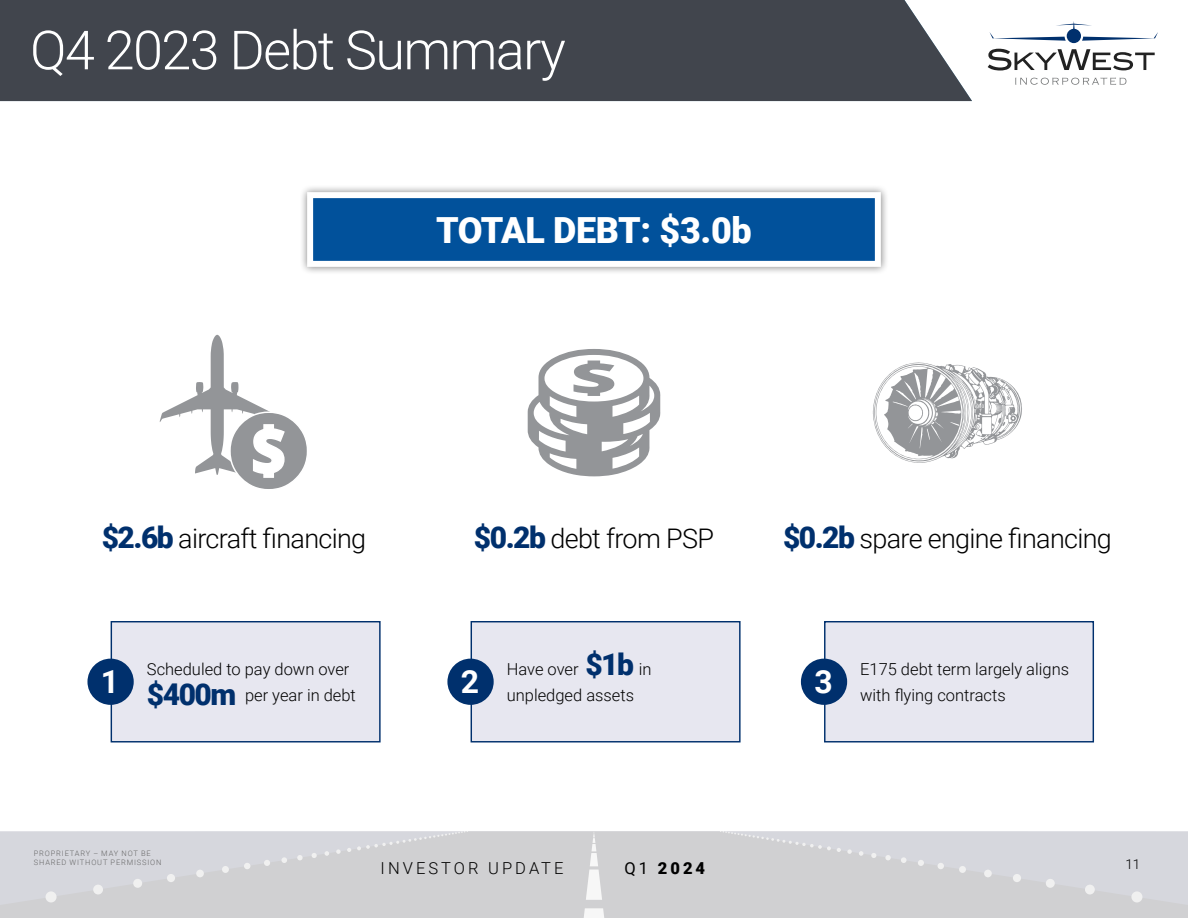
<style>
.page{position:relative;width:1188px;height:918px;background:#fff}
.page>*{position:absolute;margin:0;border:0;box-sizing:border-box;transform-origin:0 0}
.t1{font:300 54px "Roboto";letter-spacing:-.03em;color:#fff}
.t2{font:900 36px "Roboto";letter-spacing:-.015em;color:#fff}
.t3{font:700 31.95px "Roboto";color:#fff}
.t4{font:900 30px "Roboto";letter-spacing:-.05em;color:#00306d}
.t5{font:300 27px "Roboto";letter-spacing:-.025em;color:#000}
.t6{font:300 16.5px "Roboto";color:#000}
.t7{font:300 16.5px "Roboto";letter-spacing:.185em;color:#000}
.t8{font:900 16.5px "Roboto";color:#000}
.t9{font:16.5px "Roboto";color:#000}
.t10{font:300 13.5px "Roboto";color:#000}
.t11{font:300 7.5px/9px "Roboto";letter-spacing:.11em;color:#666}
.s1{font-weight:900;font-size:30px;color:#00306d}
</style>
<div class="page">
<div style="left:824px;top:621px;width:270px;height:121px;background:#e7e7f0;border:1px solid #00306d"></div>
<div style="left:801px;top:659px;width:46px;height:46px;background:#00306d;border-radius:50%"></div>
<div style="left:299px;top:184px;width:590px;height:91px;background:#000;opacity:.5"></div>
<div style="left:307px;top:192px;width:574px;height:75px;background:#01519b;border:6px solid #fff"></div>
<svg style="left:0;top:832px;width:1188px;height:86px;background:#d1d2d5"></svg>
<svg style="left:581px;top:908px;width:26px;height:10px"></svg>
<svg style="left:586px;top:832px;width:16px;height:68px"></svg>
<div style="left:46px;top:891px;width:11px;height:11px;background:#f0f0f0;border-radius:50%"></div>
<div style="left:93px;top:885px;width:10px;height:9px;background:#f0f0f0;border-radius:50%"></div>
<div style="left:133px;top:879px;width:9px;height:9px;background:#f0f0f0;border-radius:50%"></div>
<div style="left:167px;top:874px;width:8px;height:8px;background:#f0f0f0;border-radius:50%"></div>
<div style="left:196px;top:870px;width:8px;height:7px;background:#f0f0f0;border-radius:50%"></div>
<div style="left:222px;top:866px;width:7px;height:7px;background:#f0f0f0;border-radius:50%"></div>
<svg style="left:244px;top:863px;width:6px;height:6px"></svg>
<svg style="left:264px;top:860px;width:6px;height:6px"></svg>
<svg style="left:281px;top:857px;width:6px;height:6px"></svg>
<svg style="left:297px;top:855px;width:6px;height:5px"></svg>
<svg style="left:312px;top:853px;width:5px;height:5px"></svg>
<svg style="left:325px;top:851px;width:4px;height:5px"></svg>
<svg style="left:336px;top:849px;width:5px;height:5px"></svg>
<svg style="left:347px;top:848px;width:4px;height:4px"></svg>
<svg style="left:357px;top:832px;width:111px;height:18px;background:#d4d4d8"></svg>
<div style="left:1131px;top:891px;width:11px;height:11px;background:#f0f0f0;border-radius:50%"></div>
<div style="left:1085px;top:885px;width:10px;height:9px;background:#f0f0f0;border-radius:50%"></div>
<div style="left:1046px;top:879px;width:9px;height:9px;background:#f0f0f0;border-radius:50%"></div>
<div style="left:1013px;top:874px;width:8px;height:8px;background:#f0f0f0;border-radius:50%"></div>
<div style="left:984px;top:870px;width:8px;height:7px;background:#f0f0f0;border-radius:50%"></div>
<div style="left:959px;top:866px;width:7px;height:7px;background:#f0f0f0;border-radius:50%"></div>
<svg style="left:938px;top:863px;width:6px;height:6px"></svg>
<svg style="left:918px;top:860px;width:6px;height:6px"></svg>
<svg style="left:901px;top:857px;width:6px;height:6px"></svg>
<svg style="left:885px;top:855px;width:6px;height:5px"></svg>
<svg style="left:871px;top:853px;width:5px;height:5px"></svg>
<svg style="left:859px;top:851px;width:4px;height:5px"></svg>
<svg style="left:847px;top:849px;width:5px;height:5px"></svg>
<svg style="left:837px;top:848px;width:4px;height:4px"></svg>
<svg style="left:720px;top:832px;width:111px;height:18px;background:#d4d4d8"></svg>
<svg style="left:1015px;top:77px;width:111px;height:8px"></svg>
<svg style="left:988px;top:49px;width:167px;height:22px"></svg>
<svg style="left:990px;top:21px;width:168px;height:22px"></svg>
<div style="left:0;top:0;width:972px;height:101px;background:#41454d"></div>
<div style="left:111px;top:621px;width:270px;height:121px;background:#e7e7f0;border:1px solid #00306d"></div>
<div style="left:87px;top:659px;width:47px;height:46px;background:#00306d;border-radius:50%"></div>
<div style="left:471px;top:621px;width:270px;height:121px;background:#e7e7f0;border:1px solid #00306d"></div>
<div style="left:447px;top:659px;width:47px;height:46px;background:#00306d;border-radius:50%"></div>
<svg style="left:873px;top:363px;width:149px;height:100px"></svg>
<svg style="left:527px;top:349px;width:133px;height:127px"></svg>
<svg style="left:160px;top:335px;width:147px;height:154px"></svg>
<p class="t1" style="left:30px;top:12px;width:537px">Q4 2023 Debt Summary</p>
<p class="t2" style="left:436px;top:205px;width:317px">TOTAL DEBT: $3.0b</p>
<p class="t5" style="left:102px;top:520px;width:266px"><span class="s1">$2.6b</span> aircraft financing</p>
<p class="t5" style="left:474px;top:520px;width:242px"><span class="s1">$0.2b</span> debt from PSP</p>
<p class="t5" style="left:783px;top:520px;width:330px"><span class="s1">$0.2b</span> spare engine financing</p>
<p class="t6" style="left:147px;top:657px;width:204px">Scheduled to pay down over</p>
<p class="t3" style="left:101px;top:659px;width:20px">1</p>
<p class="t4" style="left:147px;top:673px;width:91px">$400m</p>
<p class="t6" style="left:245px;top:684px;width:112px">per year in debt</p>
<p class="t3" style="left:461px;top:659px;width:20px">2</p>
<p class="t4" style="left:585px;top:644px;width:50px">$1b</p>
<p class="t6" style="left:507px;top:657px;width:73px">Have over</p>
<p class="t6" style="left:639px;top:657px;width:14px">in</p>
<p class="t6" style="left:507px;top:684px;width:129px">unpledged assets</p>
<p class="t3" style="left:814px;top:659px;width:20px">3</p>
<p class="t6" style="left:860px;top:657px;width:210px">E175 debt term largely aligns</p>
<p class="t6" style="left:860px;top:684px;width:147px">with flying contracts</p>
<p class="t11" style="left:34px;top:849px;width:129px">PROPRIETARY – MAY NOT BE<br>SHARED WITHOUT PERMISSION</p>
<p class="t9" style="left:625px;top:857px;width:25px">Q1</p>
<p class="t10" style="left:1125px;top:854px;width:16px">11</p>
<p class="t7" style="left:381px;top:857px;width:185px">INVESTOR UPDATE</p>
<p class="t8" style="left:658px;top:857px;width:49px">2024</p>
</div>
